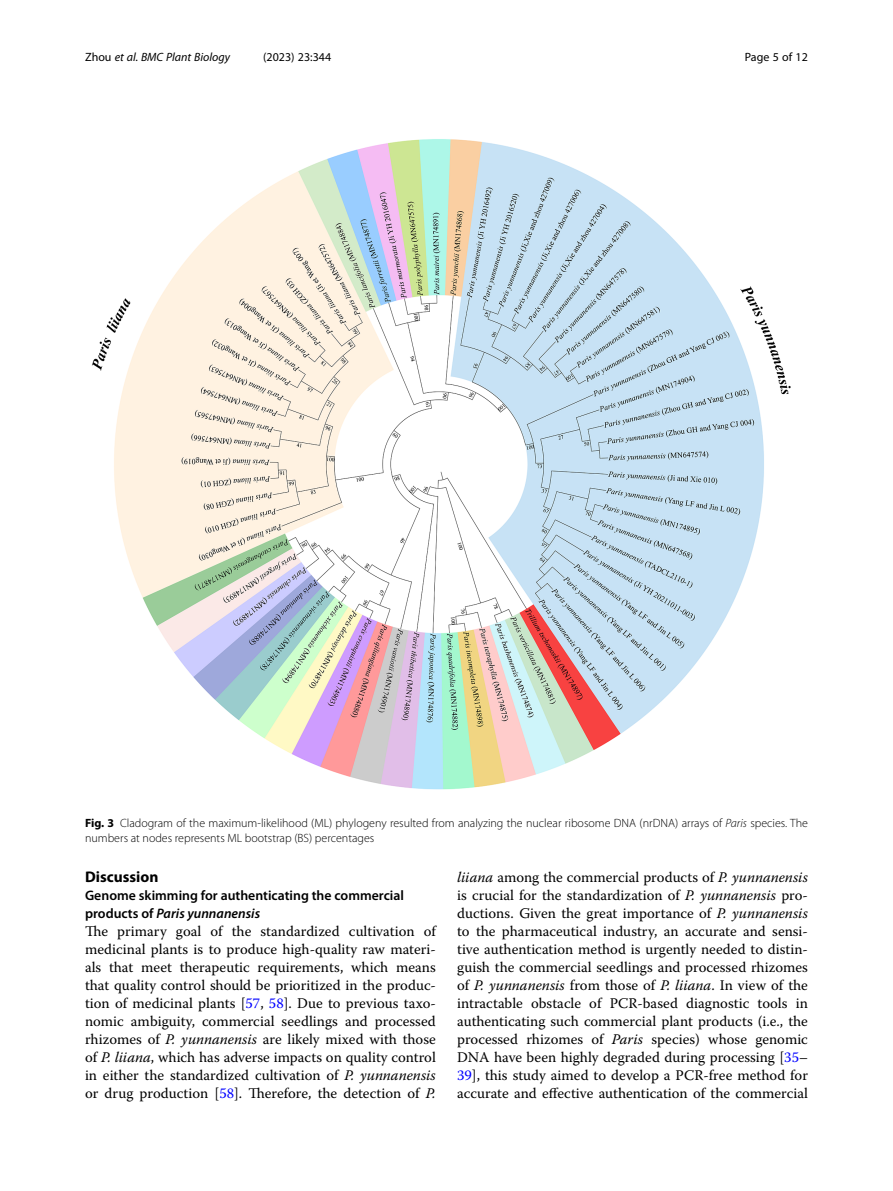
<style>
.page{position:relative;width:893px;height:1191px;background:#fff}
.page>*{position:absolute;margin:0;border:0;box-sizing:border-box;transform-origin:0 0}
.Head_1{font:700 15.45px "Myriad Pro";color:#000}
.Body_Text{font:14.7px/18px "Warnock Pro";color:#000;text-align:justify}
.Head_2_After_1{font:600 13.8px/18px "Myriad Pro";color:#000}
.Figure_Caption{font:300 12px/15px "Myriad Pro";color:#000}
.t1{font:italic 12px "Myriad Pro";color:#000}
.t2{font:12px "Myriad Pro";color:#000}
.s1{font-style:normal}
.s2{font-weight:700}
.s3{font-style:italic}
.s4{color:#00f}
</style>
<div class="page">
<img style="left:92px;top:139px;width:699px;height:651px">
<p class="t1" style="left:85px;top:50px;width:147px"><span class="s1">Zhou</span> et al. BMC Plant Biology</p>
<p class="t2" style="left:263px;top:50px;width:70px">(2023) 23:344</p>
<p class="t2" style="left:745px;top:50px;width:65px">Page 5 of 12</p>
<p class="Figure_Caption" style="left:85px;top:815px;width:724px"><span class="s2">Fig. 3</span> Cladogram of the maximum-likelihood (ML) phylogeny resulted from analyzing the nuclear ribosome DNA (nrDNA) arrays of <span class="s3">Paris</span> species. The numbers at nodes represents ML bootstrap (BS) percentages</p>
<p class="Head_1" style="left:85px;top:867px;width:75px">Discussion</p>
<p class="Head_2_After_1" style="left:85px;top:886px;width:320px">Genome skimming for authenticating the commercial products of <span class="s3">Paris yunnanensis</span></p>
<p class="Body_Text" style="left:85px;top:922px;width:352px">The primary goal of the standardized cultivation of medicinal plants is to produce high-quality raw materi&shy;als that meet therapeutic requirements, which means that quality control should be prioritized in the produc&shy;tion of medicinal plants [<span class="s4">57</span>, <span class="s4">58</span>]. Due to previous taxo&shy;nomic ambiguity, commercial seedlings and processed rhizomes of <span class="s3">P. yunnanensis</span> are likely mixed with those of <span class="s3">P. liiana</span>, which has adverse impacts on quality control in either the standardized cultivation of <span class="s3">P. yunnanensis </span>or drug production [<span class="s4">58</span>]. Therefore, the detection of <span class="s3">P.</span></p>
<p class="Body_Text" style="left:457px;top:868px;width:352px"><span class="s3">liiana</span> among the commercial products of <span class="s3">P. yunnanensis </span>is crucial for the standardization of <span class="s3">P. yunnanensis</span> pro&shy;ductions. Given the great importance of <span class="s3">P. yunnanensis </span>to the pharmaceutical industry, an accurate and sensi&shy;tive authentication method is urgently needed to distin&shy;guish the commercial seedlings and processed rhizomes of <span class="s3">P. yunnanensis</span> from those of <span class="s3">P. liiana</span>. In view of the intractable obstacle of PCR-based diagnostic tools in authenticating such commercial plant products (i.e., the processed rhizomes of <span class="s3">Paris</span> species) whose genomic DNA have been highly degraded during processing [<span class="s4">35</span>– <span class="s4">39</span>], this study aimed to develop a PCR-free method for accurate and effective authentication of the commercial</p>
</div>
